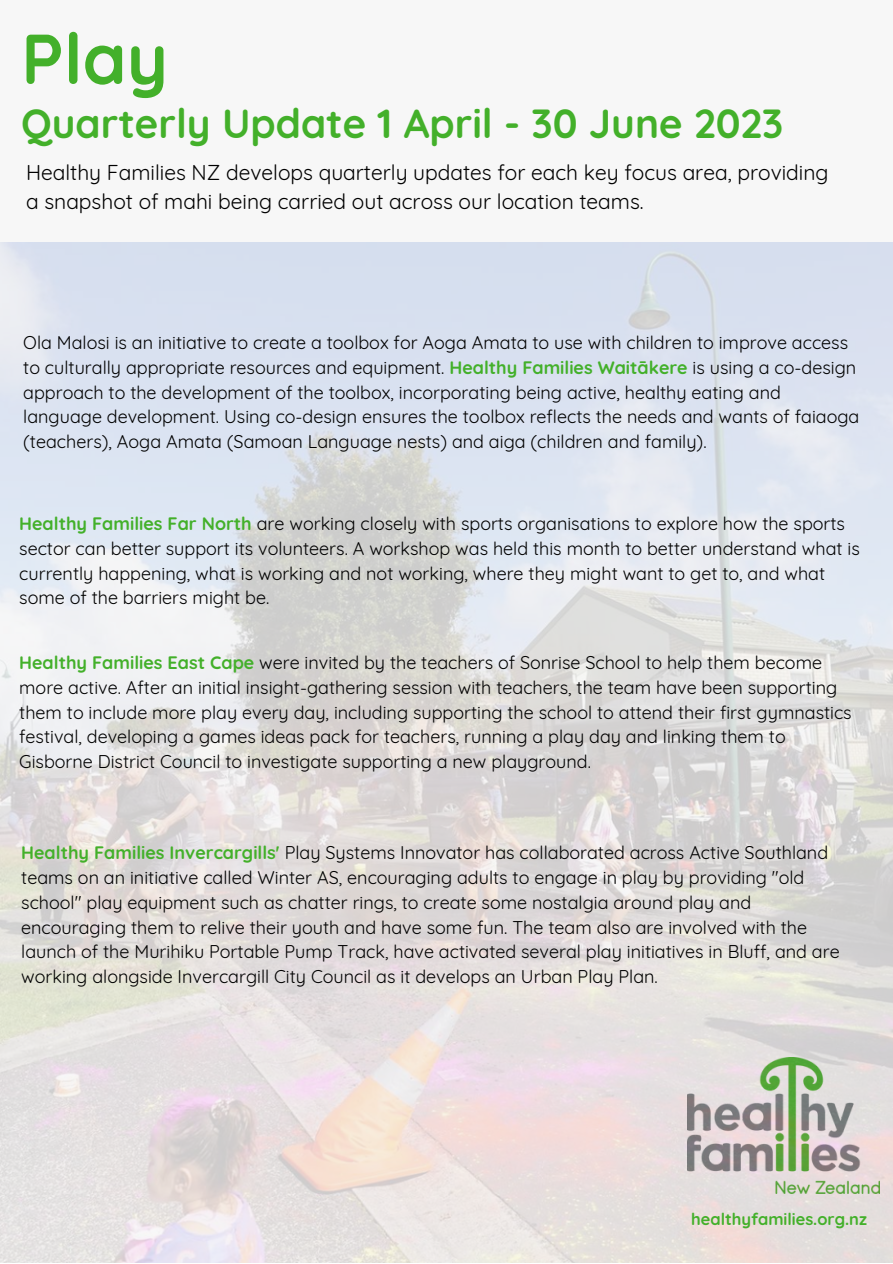
<style>
.page{position:relative;width:893px;height:1264px;background:#fff}
.page>*{position:absolute;margin:0;border:0;box-sizing:border-box;transform-origin:0 0}
.t1{font:700 70.5px "Quicksand";color:#43b02a}
.t2{font:700 40.5px "Quicksand";color:#43b02a}
.t3{font:21px/29.2px "Quicksand";color:#000}
.t4{font:18px/24.8px "Quicksand";color:#000}
.t5{font:700 16.5px "Quicksand";color:#43b02a}
.s1{font-weight:700;color:#43b02a}
</style>
<div class="page">
<div style="left:0;top:0;width:892px;height:1262px;background:#f7f7f7"></div>
<img style="left:0;top:243px;width:892px;height:1019px">
<p class="t1" style="left:21px;top:13px;width:148px">Play</p>
<p class="t2" style="left:21px;top:98px;width:763px">Quarterly Update 1 April - 30 June 2023</p>
<p class="t3" style="left:26px;top:158px;width:804px">Healthy Families NZ develops quarterly updates for each key focus area, providing a snapshot of mahi being carried out across our location teams.</p>
<p class="t4" style="left:23px;top:330px;width:837px">Ola Malosi is an initiative to create a toolbox for Aoga Amata to use with children to improve access to culturally appropriate resources and equipment. <span class="s1">Healthy Families Waitākere</span> is using a co-design approach to the development of the toolbox, incorporating being active, healthy eating and language development. Using co-design ensures the toolbox reflects the needs and wants of faiaoga (teachers), Aoga Amata (Samoan Language nests) and aiga (children and family).</p>
<p class="t4" style="left:19px;top:511px;width:842px"><span class="s1">Healthy Families Far North</span> are working closely with sports organisations to explore how the sports sector can better support its volunteers. A workshop was held this month to better understand what is currently happening, what is working and not working, where they might want to get to, and what some of the barriers might be.</p>
<p class="t4" style="left:19px;top:650px;width:833px"><span class="s1">Healthy Families East Cape</span> were invited by the teachers of Sonrise School to help them become more active. After an initial insight-gathering session with teachers, the team have been supporting them to include more play every day, including supporting the school to attend their first gymnastics festival, developing a games ideas pack for teachers, running a play day and linking them to Gisborne District Council to investigate supporting a new playground.</p>
<p class="t4" style="left:21px;top:840px;width:819px"><span class="s1">Healthy Families Invercargills'</span> Play Systems Innovator has collaborated across Active Southland teams on an initiative called Winter AS, encouraging adults to engage in play by providing "old school" play equipment such as chatter rings, to create some nostalgia around play and encouraging them to relive their youth and have some fun. The team also are involved with the launch of the Murihiku Portable Pump Track, have activated several play initiatives in Bluff, and are working alongside Invercargill City Council as it develops an Urban Play Plan.</p>
<p class="t5" style="left:691px;top:1208px;width:177px">healthyfamilies.org.nz</p>
</div>
